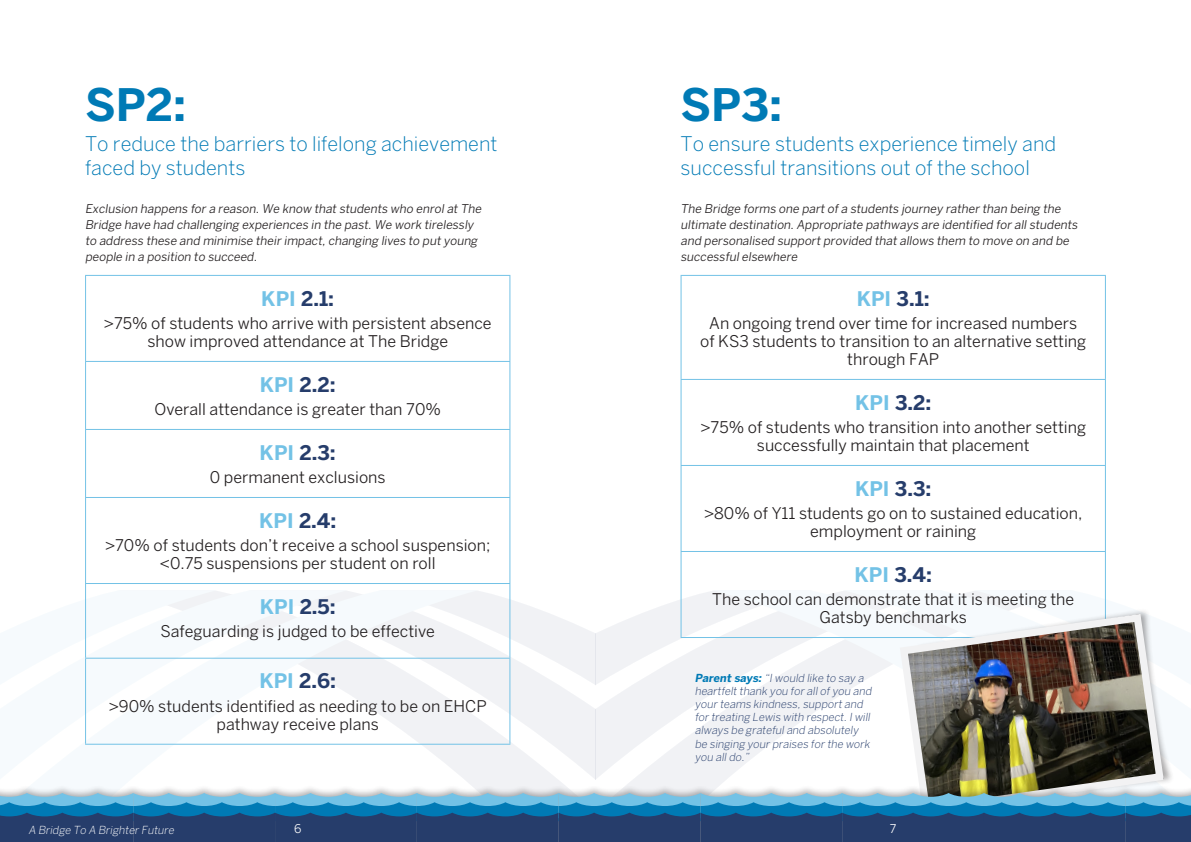
<style>
.page{position:relative;width:1191px;height:842px;background:#fff}
.page>*{position:absolute;margin:0;border:0;box-sizing:border-box;transform-origin:0 0}
.t1{font:700 44.4px "Benton Sans";color:#007ab5}
.t2{font:300 20px/24px "Benton Sans";color:#007ab5}
.t3{font:700 20px "Benton Sans";color:#263d6b}
.t4{font:16px/18px "Benton Sans";color:#231f20;text-align:center}
.t5{font:italic 12px/16px "Benton Sans";color:#231f20}
.t6{font:12px "Benton Sans";color:#fff}
.t7{font:italic 300 11px/13.2px "Benton Sans";color:#263d6b}
.t8{font:italic 300 11px "Benton Sans";color:#fff}
.s1{color:#73c2e6}
.s2{font-weight:700;color:#007ab5}
</style>
<div class="page">
<svg style="left:478px;top:590px;width:115px;height:194px;fill:#f1f2f5"></svg>
<svg style="left:86px;top:591px;width:392px;height:193px;fill:#f6fafd"></svg>
<svg style="left:598px;top:590px;width:115px;height:194px;fill:#f1f2f5"></svg>
<svg style="left:713px;top:590px;width:392px;height:194px;fill:#f6fafd"></svg>
<hr style="left:85px;top:275px;width:425px;height:1px;background:#73c2e6">
<hr style="left:85px;top:276px;width:1px;height:85px;background:#73c2e6">
<hr style="left:509px;top:276px;width:1px;height:85px;background:#73c2e6">
<hr style="left:85px;top:361px;width:425px;height:1px;background:#73c2e6">
<hr style="left:85px;top:362px;width:1px;height:67px;background:#73c2e6">
<hr style="left:509px;top:362px;width:1px;height:67px;background:#73c2e6">
<hr style="left:85px;top:429px;width:425px;height:1px;background:#73c2e6">
<hr style="left:85px;top:430px;width:1px;height:67px;background:#73c2e6">
<hr style="left:509px;top:430px;width:1px;height:67px;background:#73c2e6">
<hr style="left:85px;top:497px;width:425px;height:1px;background:#73c2e6">
<hr style="left:85px;top:498px;width:1px;height:85px;background:#73c2e6">
<hr style="left:509px;top:498px;width:1px;height:85px;background:#73c2e6">
<hr style="left:85px;top:583px;width:425px;height:1px;background:#73c2e6">
<hr style="left:85px;top:584px;width:1px;height:74px;background:#73c2e6">
<hr style="left:509px;top:584px;width:1px;height:74px;background:#73c2e6">
<hr style="left:85px;top:658px;width:425px;height:1px;background:#73c2e6">
<hr style="left:85px;top:659px;width:1px;height:85px;background:#73c2e6">
<hr style="left:509px;top:659px;width:1px;height:85px;background:#73c2e6">
<hr style="left:85px;top:744px;width:425px;height:1px;background:#73c2e6">
<hr style="left:680px;top:275px;width:426px;height:1px;background:#73c2e6">
<hr style="left:680px;top:276px;width:1px;height:103px;background:#73c2e6">
<hr style="left:1105px;top:276px;width:1px;height:103px;background:#73c2e6">
<hr style="left:680px;top:379px;width:426px;height:1px;background:#73c2e6">
<hr style="left:680px;top:380px;width:1px;height:85px;background:#73c2e6">
<hr style="left:1105px;top:380px;width:1px;height:85px;background:#73c2e6">
<hr style="left:680px;top:465px;width:426px;height:1px;background:#73c2e6">
<hr style="left:680px;top:466px;width:1px;height:85px;background:#73c2e6">
<hr style="left:1105px;top:466px;width:1px;height:85px;background:#73c2e6">
<hr style="left:680px;top:551px;width:426px;height:1px;background:#73c2e6">
<hr style="left:680px;top:552px;width:1px;height:85px;background:#73c2e6">
<hr style="left:1105px;top:552px;width:1px;height:85px;background:#73c2e6">
<hr style="left:680px;top:637px;width:426px;height:1px;background:#73c2e6">
<div style="left:914px;top:608px;width:261px;height:206px;background:#f6fafd"></div>
<img style="left:895px;top:610px;width:272px;height:174px">
<div style="left:0;top:784px;width:1191px;height:58px;background:#231f20;opacity:.36"></div>
<svg style="left:0;top:793px;width:1191px;height:49px;background:#346a96"></svg>
<h1 class="t1" style="left:85px;top:78px;width:103px">SP2:</h1>
<h1 class="t1" style="left:680px;top:78px;width:103px">SP3:</h1>
<p class="t2" style="left:680px;top:131px;width:377px">To ensure students experience timely and successful transitions out of the school</p>
<p class="t2" style="left:85px;top:131px;width:414px">To reduce the barriers to lifelong achievement faced by students</p>
<p class="t5" style="left:85px;top:200px;width:400px">Exclusion happens for a reason.We know that students who enrolat The Bridge have had challenging experiences in the past.We work tirelessly to address these and minimise their impact,changing lives to put young people in a position to succeed.</p>
<p class="t5" style="left:680px;top:200px;width:401px">The Bridge forms one part ofa students journey rather than being the ultimate destination.Appropriate pathways are identified for allstudents and personalised support provided that allows them to move on and be successfulelsewhere</p>
<p class="t3" style="left:261px;top:286px;width:74px"><span class="s1">KPI</span> 2.1:</p>
<p class="t4" style="left:104px;top:314px;width:389px">&gt;75% of students who arrive with persistent absence show improved attendance at The Bridge</p>
<p class="t3" style="left:260px;top:372px;width:77px"><span class="s1">KPI</span> 2.2:</p>
<p class="t4" style="left:154px;top:400px;width:288px">Overall attendance is greater than 70%</p>
<p class="t3" style="left:260px;top:440px;width:78px"><span class="s1">KPI</span> 2.3:</p>
<p class="t4" style="left:210px;top:468px;width:177px">0 permanent exclusions</p>
<p class="t3" style="left:259px;top:508px;width:79px"><span class="s1">KPI</span> 2.4:</p>
<p class="t4" style="left:105px;top:536px;width:387px">&gt;70% of students don’t receive a school suspension; &lt;0.75 suspensions per student on roll</p>
<p class="t3" style="left:260px;top:594px;width:77px"><span class="s1">KPI</span> 2.5:</p>
<p class="t4" style="left:160px;top:622px;width:276px">Safeguarding is judged to be effective</p>
<p class="t3" style="left:259px;top:669px;width:78px"><span class="s1">KPI</span> 2.6:</p>
<p class="t4" style="left:109px;top:697px;width:379px">&gt;90% students identified as needing to be on EHCP pathway receive plans</p>
<p class="t3" style="left:856px;top:286px;width:75px"><span class="s1">KPI</span> 3.1:</p>
<p class="t4" style="left:700px;top:314px;width:387px">An ongoing trend over time for increased numbers of KS3 students to transition to an alternative setting through FAP</p>
<p class="t3" style="left:855px;top:390px;width:78px"><span class="s1">KPI</span> 3.2:</p>
<p class="t4" style="left:700px;top:418px;width:387px">&gt;75% of students who transition into another setting successfully maintain that placement</p>
<p class="t3" style="left:855px;top:476px;width:78px"><span class="s1">KPI</span> 3.3:</p>
<p class="t4" style="left:704px;top:504px;width:380px">&gt;80% of Y11 students go on to sustained education, employment or raining</p>
<p class="t3" style="left:854px;top:562px;width:79px"><span class="s1">KPI</span> 3.4:</p>
<p class="t4" style="left:712px;top:590px;width:363px">The school can demonstrate that it is meeting the<br>Gatsby benchmarks</p>
<p class="t7" style="left:694px;top:671px;width:180px"><span class="s2">Parent says:</span> “I would like to say a heartfelt thank you for allofyou and your teams kindness,support and for treating Lewis with respect.I will always be gratefuland absolutely be singing your praises for the work you alldo.”</p>
<p class="t8" style="left:28px;top:823px;width:149px">A Bridge To A Brighter Future</p>
<p class="t6" style="left:294px;top:821px;width:9px">6</p>
<p class="t6" style="left:890px;top:821px;width:8px">7</p>
</div>
